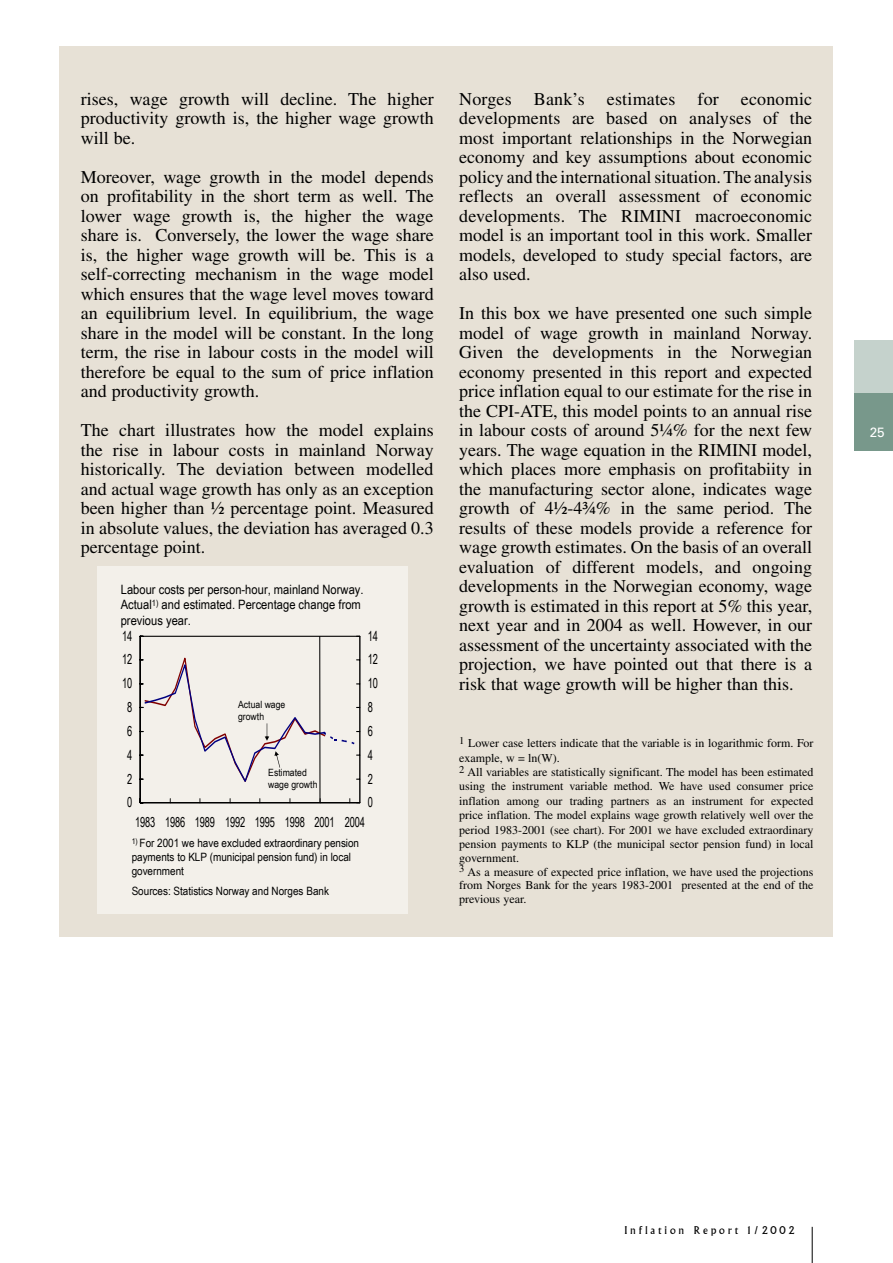
<style>
.page{position:relative;width:893px;height:1263px;background:#fff}
.page>*{position:absolute;margin:0;border:0;box-sizing:border-box;transform-origin:0 0}
.t1{font:18px/19.5px "Times";color:#000;text-align:justify}
.t2{font:13.8px "Arial Narrow";letter-spacing:-.01em;color:#000;scale:.82 1}
.t3{font:13.5px "Univers";color:#fff}
.t4{font:12.9px/15.5px "Arial Narrow";color:#000;scale:1.06 1}
.Tekst__fotnote{font:12px/14.4px "Times";color:#000;text-align:justify}
.t5{font:11.4px/13.8px "Arial Narrow";color:#000;scale:1.06 1}
.t6{font:10.5px "Albertus";letter-spacing:.27em;color:#000}
.t7{font:10.05px/12px "Arial Narrow";color:#000;scale:1.06 1}
</style>
<div class="page">
<hr style="left:812px;top:1227px;width:1px;height:36px;background:#000">
<div style="left:854px;top:340px;width:39px;height:111px;background:#c5d2cc"></div>
<div style="left:854px;top:393px;width:39px;height:58px;background:#78988b"></div>
<div style="left:60px;top:47px;width:773px;height:890px;background:#e7e1d6"></div>
<div style="left:97px;top:566px;width:311px;height:348px;background:#f3f0ea"></div>
<hr style="left:360px;top:636px;width:1px;height:167px;background:#000">
<svg style="left:140px;top:636px;width:220px;height:167px"></svg>
<hr style="left:319px;top:636px;width:1px;height:166px;background:#010101">
<p class="t1" style="left:81px;top:89px;width:354px">rises, wage growth will decline. The higher productivity growth is, the higher wage growth will be.</p>
<p class="t1" style="left:81px;top:167px;width:354px">Moreover, wage growth in the model depends on profitability in the short term as well. The lower wage growth is, the higher the wage share is. Conversely, the lower the wage share is, the higher wage growth will be. This is a self-correcting mechanism in the wage model which ensures that the wage level moves toward an equilibrium level. In equilibrium, the wage share in the model will be constant. In the long term, the rise in labour costs in the model will therefore be equal to the sum of price inflation and productivity growth.</p>
<p class="t1" style="left:81px;top:420px;width:354px">The chart illustrates how the model explains the rise in labour costs in mainland Norway historically. The deviation between modelled and actual wage growth has only as an exception been higher than 1⁄2 percentage point. Measured in absolute values, the deviation has averaged 0.3 percentage point.</p>
<p class="t4" style="left:121px;top:581px;width:231px">Labour costs per person-hour, mainland Norway.<br>Actual<sup>1)</sup> and estimated. Percentage change from previous year.</p>
<p class="t2" style="left:122px;top:626px;width:14px">14</p>
<p class="t2" style="left:368px;top:626px;width:14px">14</p>
<p class="t2" style="left:122px;top:649px;width:14px">12</p>
<p class="t2" style="left:368px;top:649px;width:14px">12</p>
<p class="t2" style="left:122px;top:673px;width:14px">10</p>
<p class="t2" style="left:368px;top:673px;width:14px">10</p>
<p class="t2" style="left:127px;top:697px;width:8px">8</p>
<p class="t7" style="left:238px;top:698px;width:46px">Actual wage growth</p>
<p class="t2" style="left:368px;top:697px;width:8px">8</p>
<p class="t2" style="left:127px;top:721px;width:8px">6</p>
<p class="t2" style="left:368px;top:721px;width:8px">6</p>
<p class="t2" style="left:127px;top:745px;width:8px">4</p>
<p class="t2" style="left:368px;top:745px;width:8px">4</p>
<p class="t2" style="left:127px;top:769px;width:8px">2</p>
<p class="t7" style="left:268px;top:766px;width:48px">Estimated wage growth</p>
<p class="t2" style="left:368px;top:769px;width:8px">2</p>
<p class="t2" style="left:127px;top:792px;width:8px">0</p>
<p class="t2" style="left:368px;top:792px;width:8px">0</p>
<p class="t2" style="left:135px;top:812px;width:282px">1983 1986 1989 1992 1995 1998 2001 2004</p>
<p class="t5" style="left:132px;top:836px;width:216px"><sup>1)</sup> For 2001 we have excluded extraordinary pension payments to KLP (municipal pension fund) in local government</p>
<p class="t5" style="left:132px;top:884px;width:188px">Sources: Statistics Norway and Norges Bank</p>
<p class="t1" style="left:459px;top:89px;width:354px">Norges Bank’s estimates for economic developments are based on analyses of the most important relationships in the Norwegian economy and key assumptions about economic policy and the international situation. The analysis reflects an overall assessment of economic developments. The RIMINI macroeconomic model is an important tool in this work. Smaller models, developed to study special factors, are also used.</p>
<p class="t1" style="left:459px;top:303px;width:354px">In this box we have presented one such simple model of wage growth in mainland Norway.<br>Given the developments in the Norwegian economy presented in this report and expected price inflation equal to our estimate for the rise in the CPI-ATE, this model points to an annual rise in labour costs of around 51⁄4% for the next few years. The wage equation in the RIMINI model, which places more emphasis on profitabiity in the manufacturing sector alone, indicates wage growth of 41⁄2-43⁄4% in the same period. The results of these models provide a reference for wage growth estimates. On the basis of an overall evaluation of different models, and ongoing developments in the Norwegian economy, wage growth is estimated in this report at 5% this year, next year and in 2004 as well. However, in our assessment of the uncertainty associated with the projection, we have pointed out that there is a risk that wage growth will be higher than this.</p>
<p class="Tekst__fotnote" style="left:459px;top:736px;width:356px"><sup>1</sup> Lower case letters indicate that the variable is in logarithmic form. For example, w = ln(W).</p>
<p class="Tekst__fotnote" style="left:459px;top:765px;width:356px"><sup>2</sup> All variables are statistically significant. The model has been estimated using the instrument variable method. We have used consumer price inflation among our trading partners as an instrument for expected price inflation. The model explains wage growth relatively well over the period 1983-2001 (see chart). For 2001 we have excluded extraordinary pension payments to KLP (the municipal sector pension fund) in local government.</p>
<p class="Tekst__fotnote" style="left:459px;top:865px;width:356px;line-height:13.5px"><sup>3</sup> As a measure of expected price inflation, we have used the projections from Norges Bank for the years 1983-2001 presented at the end of the previous year.</p>
<p class="t3" style="left:870px;top:424px;width:17px">25</p>
<p class="t6" style="left:624px;top:1224px;width:171px">Inflation Report 1/2002</p>
</div>
